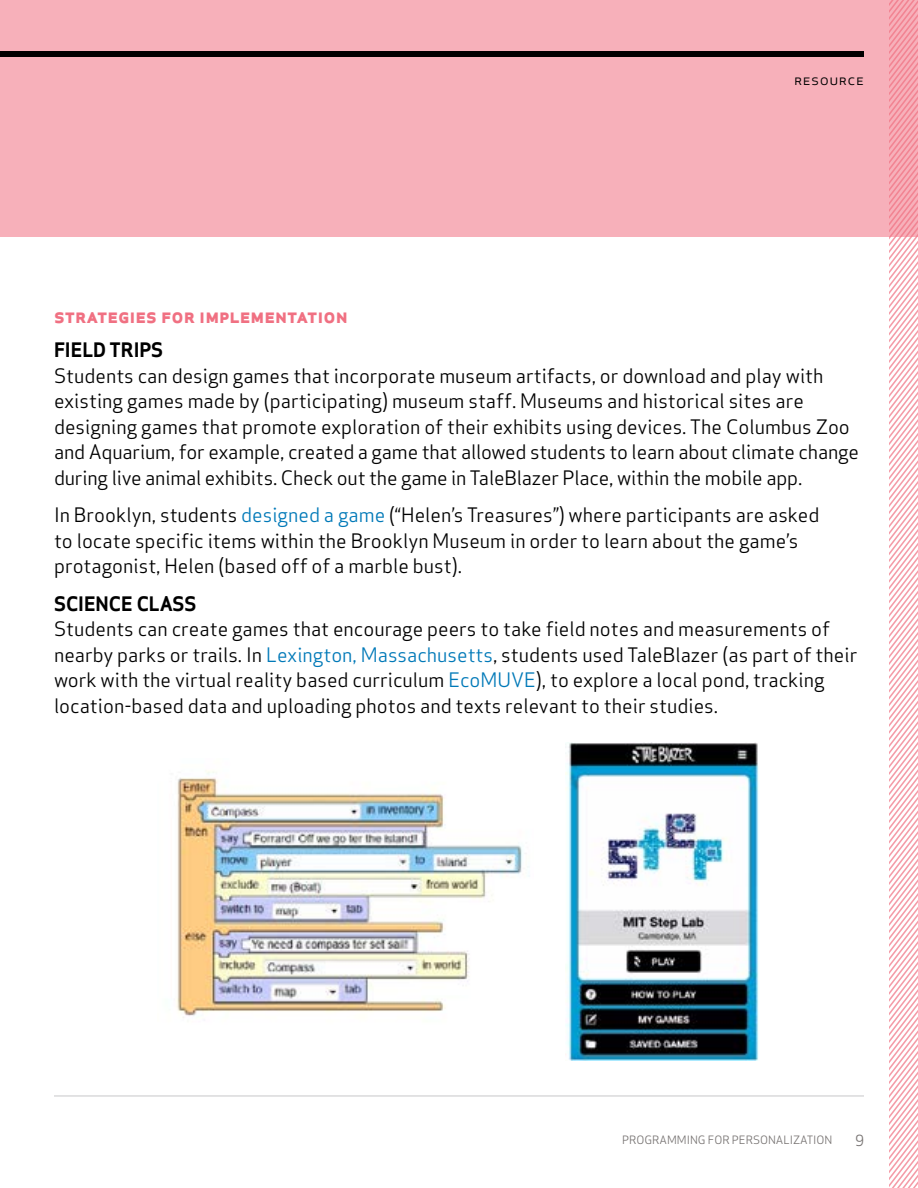
<style>
.page{position:relative;width:918px;height:1188px;background:#fff}
.page>*{position:absolute;margin:0;border:0;box-sizing:border-box;transform-origin:0 0}
.t1{font:21px "Apex Sans Bold C";color:#f07082}
.t2{font:19.5px/25.5px "Apex Sans Book T";color:#000}
.t3{font:19.5px "Apex Sans Bold T";color:#000}
.t4{font:15px "Apex Sans Book C";letter-spacing:.03em;color:#000}
.t5{font:15px "Apex Sans Book C";color:#777372}
.t6{font:11.25px "Apex Sans Book C";color:#777372}
.s1{color:#0079b8}
</style>
<div class="page">
<hr style="left:54px;top:1096px;width:810px;height:1px;background:#c7c8ca">
<div style="left:0;top:0;width:918px;height:236px;background:#f7b0ba"></div>
<img style="left:176px;top:770px;width:353px;height:248px">
<img style="left:566px;top:742px;width:193px;height:319px">
<svg style="left:890px;top:0;width:28px;height:1188px"></svg>
<div style="left:0;top:51px;width:864px;height:6px;background:#000"></div>
<p class="t4" style="left:794px;top:70px;width:71px">resource</p>
<p class="t1" style="left:54px;top:301px;width:295px">strategies for implementation</p>
<p class="t3" style="left:54px;top:337px;width:111px">FIELD TRIPS</p>
<p class="t2" style="left:54px;top:363px;width:807px">Students can design games that incorporate museum artifacts, or download and play with existing games made by (participating) museum staff. Museums and historical sites are designing games that promote exploration of their exhibits using devices. The Columbus Zoo and Aquarium, for example, created a game that allowed students to learn about climate change during live animal exhibits. Check out the game in TaleBlazer Place, within the mobile app.</p>
<p class="t2" style="left:54px;top:502px;width:767px">In Brooklyn, students <span class="s1">designed a game</span> (“Helen’s Treasures”) where participants are asked to locate specific items within the Brooklyn Museum in order to learn about the game’s protagonist, Helen (based off of a marble bust).</p>
<p class="t3" style="left:54px;top:591px;width:144px">SCIENCE CLASS</p>
<p class="t2" style="left:54px;top:616px;width:805px">Students can create games that encourage peers to take field notes and measurements of nearby parks or trails. In <span class="s1">Lexington, Massachusetts</span>, students used TaleBlazer (as part of their work with the virtual reality based curriculum <span class="s1">EcoMUVE</span>), to explore a local pond, tracking location-based data and uploading photos and texts relevant to their studies.</p>
<p class="t6" style="left:622px;top:1133px;width:212px">PROGRAMMING FOR PERSONALIZATION</p>
<p class="t5" style="left:855px;top:1131px;width:10px">9</p>
</div>
